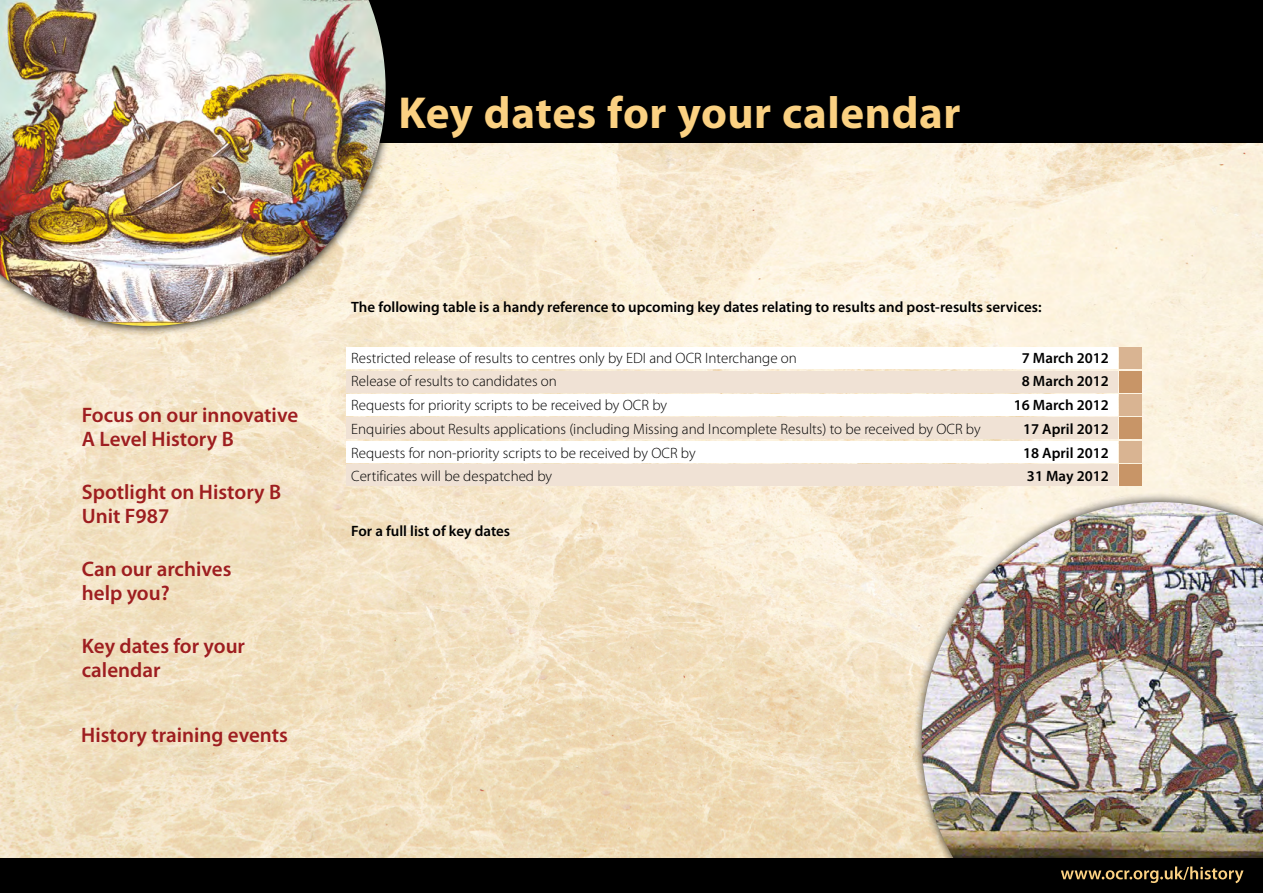
<style>
.page{position:relative;width:1263px;height:893px;background:#fff}
.page>*{position:absolute;margin:0;border:0;box-sizing:border-box;transform-origin:0 0}
.t1{font:700 45px "Myriad Pro";letter-spacing:.01em;color:#fbd182}
.t2{font:600 21px/24px "Myriad Pro";color:#9e1e20}
.t3{font:300 15px "Myriad Pro";color:#000}
.t4{font:600 15px "Myriad Pro";color:#000}
</style>
<div class="page">
<img style="left:0;top:142px;width:1263px;height:716px">
<div style="left:346px;top:0;width:917px;height:142px;background:#000"></div>
<div style="left:346px;top:465px;width:772px;height:21px;background:#f0e2d5"></div>
<div style="left:346px;top:371px;width:772px;height:21px;background:#f0e2d5"></div>
<div style="left:346px;top:441px;width:772px;height:22px;background:#fff"></div>
<div style="left:346px;top:394px;width:772px;height:22px;background:#fff"></div>
<div style="left:346px;top:347px;width:772px;height:22px;background:#fff"></div>
<div style="left:346px;top:418px;width:772px;height:21px;background:#f0e2d5"></div>
<div style="left:1119px;top:347px;width:23px;height:22px;background:#d9b492"></div>
<div style="left:1119px;top:371px;width:23px;height:21px;background:#c89567"></div>
<div style="left:1119px;top:394px;width:23px;height:22px;background:#d9b492"></div>
<div style="left:1119px;top:418px;width:23px;height:21px;background:#c89567"></div>
<div style="left:1119px;top:441px;width:23px;height:22px;background:#d9b492"></div>
<div style="left:1119px;top:465px;width:23px;height:21px;background:#c89567"></div>
<svg style="left:0;top:142px;width:395px;height:194px;background:#f1e4cb"></svg>
<img style="left:0;top:0;width:386px;height:326px">
<div style="left:911px;top:493px;width:352px;height:378px;background:#000;opacity:.75"></div>
<img style="left:922px;top:502px;width:341px;height:356px">
<div style="left:0;top:858px;width:1263px;height:35px;background:#000"></div>
<svg style="left:1061px;top:866px;width:182px;height:17px"></svg>
<h1 class="t1" style="left:398px;top:84px;width:563px">Key dates for your calendar</h1>
<h2 class="t2" style="left:82px;top:403px;width:218px">Focus on our innovative<br>A Level History B</h2>
<h2 class="t2" style="left:82px;top:480px;width:201px">Spotlight on History B<br>Unit F987</h2>
<h2 class="t2" style="left:82px;top:557px;width:151px">Can our archives help you?</h2>
<h2 class="t2" style="left:82px;top:634px;width:165px">Key dates for your calendar</h2>
<h2 class="t2" style="left:81px;top:722px;width:208px">History training events</h2>
<p class="t4" style="left:351px;top:297px;width:692px">The following table is a handy reference to upcoming key dates relating to results and post-results services:</p>
<p class="t3" style="left:351px;top:349px;width:447px">Restricted release of results to centres only by EDI and OCR Interchange on</p>
<p class="t4" style="left:1022px;top:348px;width:89px">7 March 2012</p>
<p class="t3" style="left:351px;top:373px;width:207px">Release of results to candidates on</p>
<p class="t4" style="left:1022px;top:372px;width:89px">8 March 2012</p>
<p class="t3" style="left:351px;top:397px;width:317px">Requests for priority scripts to be received by OCR by</p>
<p class="t4" style="left:1014px;top:395px;width:97px">16 March 2012</p>
<p class="t3" style="left:351px;top:421px;width:631px">Enquiries about Results applications (including Missing and Incomplete Results) to be received by OCR by</p>
<p class="t4" style="left:1023px;top:419px;width:87px">17 April 2012</p>
<p class="t3" style="left:351px;top:444px;width:346px">Requests for non-priority scripts to be received by OCR by</p>
<p class="t4" style="left:1023px;top:443px;width:87px">18 April 2012</p>
<p class="t3" style="left:351px;top:468px;width:202px">Certificates will be despatched by</p>
<p class="t4" style="left:1027px;top:467px;width:83px">31 May 2012</p>
<p class="t4" style="left:351px;top:521px;width:160px">For a full list of key dates</p>
</div>
